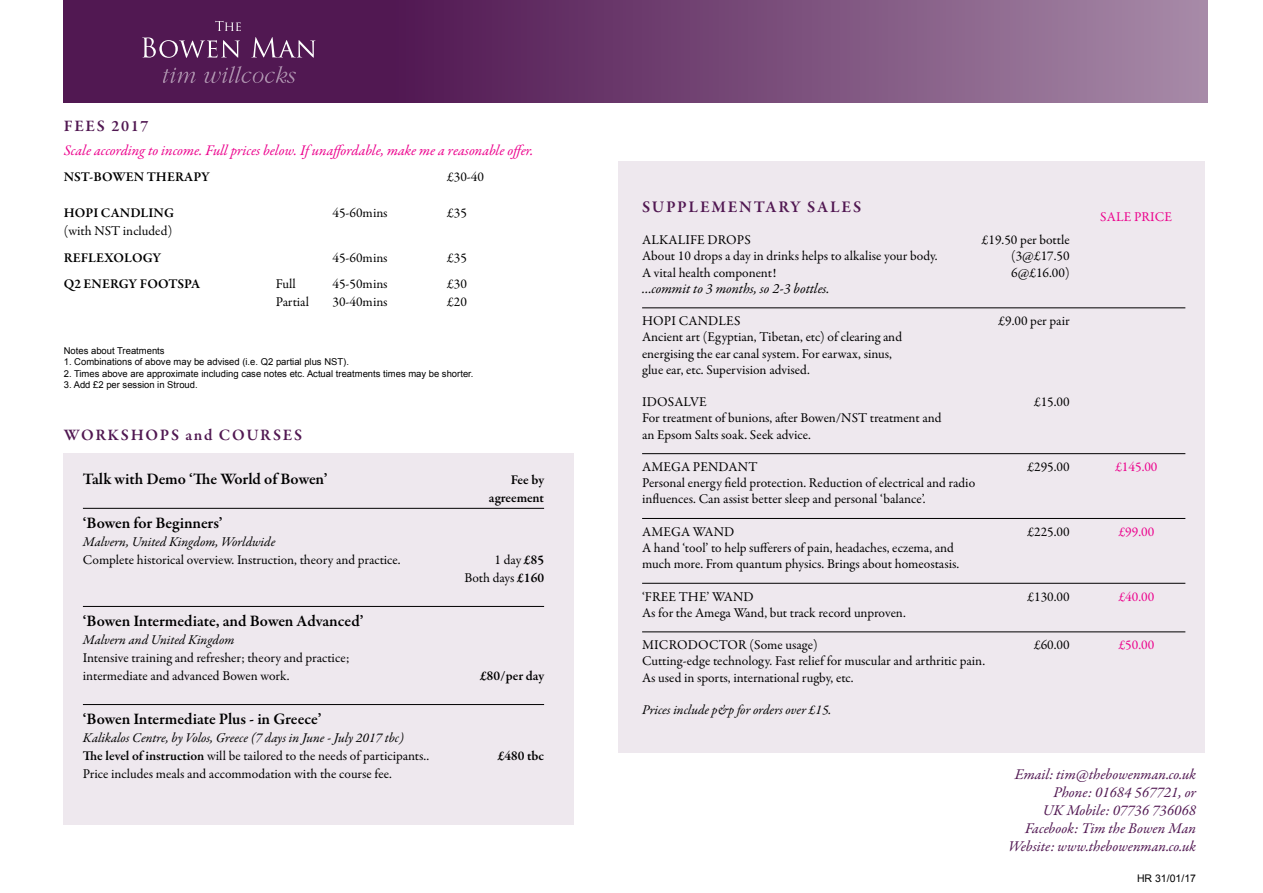
<style>
.page{position:relative;width:1263px;height:893px;background:#fff}
.page>*{position:absolute;margin:0;border:0;box-sizing:border-box;transform-origin:0 0}
.t1{font:600 16.5px "Garamond Premr Pro";letter-spacing:.105em;color:#511852}
.t2{font:600 16.2px "Garamond Premr Pro";letter-spacing:-.005em;color:#000}
.t3{font:600 16.2px "Garamond Premr Pro";letter-spacing:.1em;color:#511852}
.t4{font:italic 15px/18px "Garamond Premr Pro";color:#511852;text-align:right}
.t5{font:italic 14.85px "Garamond Premr Pro";letter-spacing:-.005em;color:#ec008c}
.t6{font:italic 14.25px "Garamond Premr Pro";letter-spacing:-.005em;color:#000}
.t7{font:13.5px/16.2px "Garamond Premr Pro";color:#000}
.t8{font:italic 13.5px/18px "Garamond Premr Pro";letter-spacing:-.005em;color:#000}
.t9{font:600 13.5px/18px "Garamond Premr Pro";color:#000;text-align:right}
.t10{font:13.5px "Garamond Premr Pro";color:#ec008c}
.t11{font:10.5px "Arial";color:#000}
.t12{font:9.45px "Arial";color:#000}
.s1{font-weight:600}
.s2{font-weight:600;font-style:normal}
.s3{font-style:normal}
</style>
<div class="page">
<div style="left:64px;top:453px;width:510px;height:372px;background:#eee8ee"></div>
<hr style="left:83px;top:508px;width:461px;height:1px;background:#000">
<hr style="left:83px;top:606px;width:461px;height:1px;background:#000">
<hr style="left:83px;top:704px;width:461px;height:1px;background:#000">
<div style="left:392px;top:0;width:816px;height:102px;background:linear-gradient(to right,#511752,#a78aa8)"></div>
<div style="left:64px;top:0;width:329px;height:102px;background:#511852"></div>
<svg style="left:215px;top:21px;width:26px;height:10px"></svg>
<svg style="left:142px;top:37px;width:98px;height:21px"></svg>
<svg style="left:251px;top:37px;width:64px;height:21px"></svg>
<svg style="left:163px;top:68px;width:33px;height:15px"></svg>
<svg style="left:204px;top:66px;width:92px;height:17px"></svg>
<div style="left:618px;top:162px;width:586px;height:591px;background:#eee8ee"></div>
<hr style="left:642px;top:307px;width:543px;height:1px;background:#000">
<hr style="left:642px;top:453px;width:543px;height:1px;background:#000">
<hr style="left:642px;top:518px;width:543px;height:1px;background:#000">
<hr style="left:642px;top:583px;width:543px;height:1px;background:#000">
<hr style="left:642px;top:631px;width:543px;height:1px;background:#000">
<p class="t3" style="left:64px;top:116px;width:86px">FEES 2017</p>
<p class="t5" style="left:64px;top:141px;width:471px">Scale according to income. Full prices below. If unaffordable, make me a reasonable offer.</p>
<p class="t9" style="left:64px;top:168px;width:148px">NST-BOWEN THERAPY</p>
<p class="t7" style="left:447px;top:169px;width:38px">£30-40</p>
<p class="t9" style="left:64px;top:204px;width:112px">HOPI CANDLING</p>
<p class="t7" style="left:332px;top:205px;width:57px">45-60mins</p>
<p class="t7" style="left:447px;top:205px;width:21px">£35</p>
<p class="t7" style="left:64px;top:223px;width:110px">(with NST included)</p>
<p class="t9" style="left:64px;top:249px;width:99px">REFLEXOLOGY</p>
<p class="t7" style="left:332px;top:249px;width:57px">45-60mins</p>
<p class="t7" style="left:447px;top:249px;width:21px">£35</p>
<p class="t9" style="left:64px;top:275px;width:138px">Q2 ENERGY FOOTSPA</p>
<p class="t7" style="left:276px;top:276px;width:22px">Full</p>
<p class="t7" style="left:332px;top:276px;width:57px">45-50mins</p>
<p class="t7" style="left:447px;top:276px;width:21px">£30</p>
<p class="t7" style="left:276px;top:294px;width:35px">Partial</p>
<p class="t7" style="left:332px;top:294px;width:57px">30-40mins</p>
<p class="t7" style="left:447px;top:294px;width:21px">£20</p>
<p class="t12" style="left:64px;top:345px;width:102px">Notes about Treatments</p>
<p class="t12" style="left:64px;top:357px;width:287px">1. Combinations of above may be advised (i.e. Q2 partial plus NST).</p>
<p class="t12" style="left:64px;top:368px;width:411px">2. Times above are approximate including case notes etc. Actual treatments times may be shorter.</p>
<p class="t12" style="left:64px;top:379px;width:135px">3. Add £2 per session in Stroud.</p>
<p class="t3" style="left:64px;top:425px;width:240px">WORKSHOPS and COURSES</p>
<p class="t2" style="left:83px;top:469px;width:246px">Talk with Demo ‘The World of Bowen’</p>
<p class="t9" style="left:489px;top:471px;width:57px">Fee by agreement</p>
<p class="t2" style="left:83px;top:513px;width:141px">‘Bowen for Beginners’</p>
<p class="t8" style="left:83px;top:533px;width:194px">Malvern, United Kingdom, Worldwide</p>
<p class="t7" style="left:83px;top:552px;width:319px">Complete historical overview. Instruction, theory and practice.</p>
<p class="t7" style="left:464px;top:551px;width:81px;line-height:18px;text-align:right">1 day <span class="s1">£85<br></span>Both days <span class="s1">£160</span></p>
<p class="t2" style="left:83px;top:611px;width:282px">‘Bowen Intermediate, and Bowen Advanced’</p>
<p class="t8" style="left:83px;top:631px;width:153px">Malvern and United Kingdom</p>
<p class="t7" style="left:83px;top:649px;width:268px;line-height:18px">Intensive training and refresher; theory and practice; intermediate and advanced Bowen work.</p>
<p class="t9" style="left:480px;top:667px;width:65px">£80/per day</p>
<p class="t2" style="left:83px;top:709px;width:240px">‘Bowen Intermediate Plus - in Greece’</p>
<p class="t8" style="left:83px;top:729px;width:348px">Kalikalos Centre, by Volos, Greece (7 days in June - July 2017 tbc)<br><span class="s2">The level of instruction</span> <span class="s3">will be tailored to the needs of participants..</span></p>
<p class="t7" style="left:83px;top:766px;width:311px">Price includes meals and accommodation with the course fee.</p>
<p class="t9" style="left:498px;top:747px;width:48px">£480 tbc</p>
<p class="t1" style="left:642px;top:197px;width:221px">SUPPLEMENTARY SALES</p>
<p class="t7" style="left:642px;top:232px;width:110px">ALKALIFE DROPS</p>
<p class="t7" style="left:982px;top:232px;width:89px">£19.50 per bottle</p>
<p class="t7" style="left:642px;top:248px;width:297px">About 10 drops a day in drinks helps to alkalise your body.</p>
<p class="t7" style="left:1011px;top:248px;width:60px">(3@£17.50</p>
<p class="t7" style="left:642px;top:265px;width:136px">A vital health component!</p>
<p class="t7" style="left:1011px;top:265px;width:60px">6@£16.00)</p>
<p class="t6" style="left:642px;top:279px;width:189px">…commit to 3 months, so 2-3 bottles.</p>
<p class="t7" style="left:642px;top:313px;width:100px">HOPI CANDLES</p>
<p class="t7" style="left:998px;top:313px;width:73px">£9.00 per pair</p>
<p class="t7" style="left:642px;top:329px;width:261px">Ancient art (Egyptian, Tibetan, etc) of clearing and energising the ear canal system. For earwax, sinus, glue ear, etc. Supervision advised.</p>
<p class="t7" style="left:642px;top:394px;width:66px">IDOSALVE</p>
<p class="t7" style="left:1034px;top:394px;width:37px">£15.00</p>
<p class="t7" style="left:642px;top:410px;width:301px">For treatment of bunions, after Bowen/NST treatment and an Epsom Salts soak. Seek advice.</p>
<p class="t7" style="left:642px;top:459px;width:117px">AMEGA PENDANT</p>
<p class="t7" style="left:1027px;top:459px;width:44px">£295.00</p>
<p class="t7" style="left:642px;top:475px;width:335px">Personal energy field protection. Reduction of electrical and radio influences. Can assist better sleep and personal ‘balance’.</p>
<p class="t7" style="left:642px;top:524px;width:94px">AMEGA WAND</p>
<p class="t7" style="left:1027px;top:524px;width:44px">£225.00</p>
<p class="t7" style="left:642px;top:540px;width:319px">A hand ‘tool’ to help sufferers of pain, headaches, eczema, and much more. From quantum physics. Brings about homeostasis.</p>
<p class="t7" style="left:642px;top:589px;width:113px">‘FREE THE’ WAND</p>
<p class="t7" style="left:1027px;top:589px;width:44px">£130.00</p>
<p class="t7" style="left:642px;top:605px;width:265px">As for the Amega Wand, but track record unproven.</p>
<p class="t7" style="left:642px;top:637px;width:177px">MICRODOCTOR (Some usage)</p>
<p class="t7" style="left:1034px;top:637px;width:37px">£60.00</p>
<p class="t7" style="left:642px;top:653px;width:345px">Cutting-edge technology. Fast relief for muscular and arthritic pain.<br>As used in sports, international rugby, etc.</p>
<p class="t8" style="left:642px;top:701px;width:191px">Prices include p&amp;p for orders over £15.</p>
<p class="t10" style="left:1100px;top:208px;width:73px">SALE PRICE</p>
<p class="t10" style="left:1115px;top:459px;width:44px">£145.00</p>
<p class="t10" style="left:1119px;top:523px;width:37px">£99.00</p>
<p class="t10" style="left:1119px;top:588px;width:37px">£40.00</p>
<p class="t10" style="left:1119px;top:637px;width:37px">£50.00</p>
<p class="t4" style="left:1008px;top:766px;width:189px">Email: tim@thebowenman.co.uk<br>Phone: 01684 567721, or<br>UK Mobile: 07736 736068<br>Facebook: Tim the Bowen Man<br>Website: www.thebowenman.co.uk</p>
<p class="t11" style="left:1137px;top:872px;width:60px">HR 31/01/17</p>
</div>
